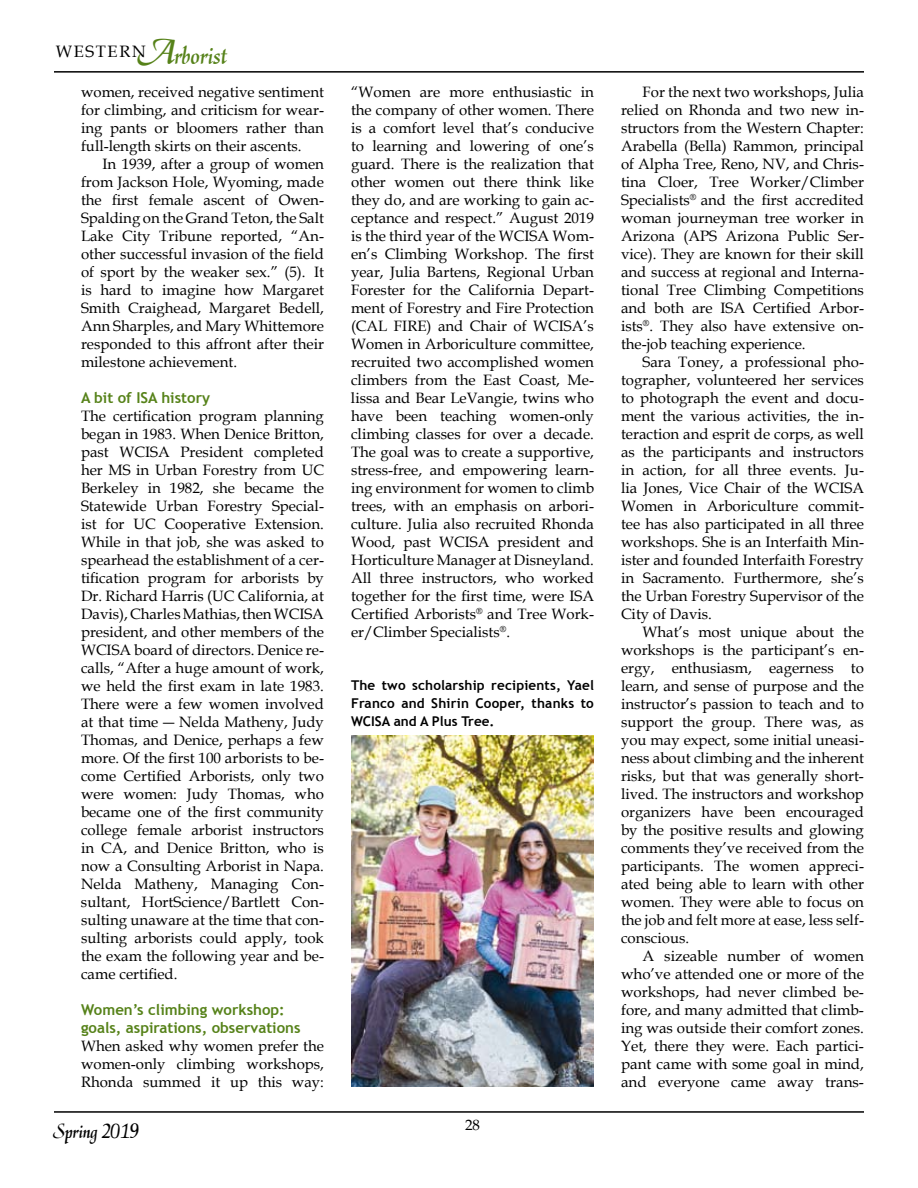
<style>
.page{position:relative;width:918px;height:1188px;background:#fff}
.page>*{position:absolute;margin:0;border:0;box-sizing:border-box;transform-origin:0 0}
.t1{font:27px "Daniela";color:#568219}
.t2{font:21px "Daniela";color:#000}
.t3{font:16.5px "Book Antiqua";letter-spacing:.1em;color:#000}
.t4{font:15px/18px "Book Antiqua";color:#000;text-align:justify}
.t5{font:700 15px/18px "Trebuchet MS";color:#568219}
.t6{font:700 13.5px/18px "Trebuchet MS";letter-spacing:.015em;color:#000;text-align:justify}
.s1{font-size:36px}
</style>
<div class="page">
<hr style="left:54px;top:71px;width:810px;height:2px;background:#000">
<hr style="left:54px;top:1111px;width:810px;height:2px;background:#000">
<img style="left:351px;top:736px;width:243px;height:351px">
<h1 class="t1" style="left:137px;top:39px;width:91px"><span class="s1">A</span>rborist</h1>
<p class="t3" style="left:56px;top:40px;width:92px">WESTERN</p>
<p class="t4" style="left:81px;top:83px;width:245px">women, received negative sentiment for climbing, and criticism for wear&shy;ing pants or bloomers rather than full-length skirts on their ascents.</p>
<p class="t4" style="left:81px;top:155px;width:245px;text-indent:22px">In 1939, after a group of women from Jackson Hole, Wyoming, made the first female ascent of Owen-Spalding on the Grand Teton, the Salt Lake City Tribune reported, “An&shy;other successful invasion of the field of sport by the weaker sex.” (5). It is hard to imagine how Margaret Smith Craighead, Margaret Bedell, Ann Sharples, and Mary Whittemore responded to this affront after their milestone achievement.</p>
<p class="t5" style="left:81px;top:389px;width:131px">A bit of ISA history</p>
<p class="t4" style="left:81px;top:407px;width:245px;text-align:left">The certification program planning began in 1983. When Denice Britton, past WCISA President completed her MS in Urban Forestry from UC Berkeley in 1982, she became the Statewide Urban Forestry Special&shy;ist for UC Cooperative Extension.<br>While in that job, she was asked to spearhead the establishment of a cer&shy;tification program for arborists by Dr. Richard Harris (UC California, at Davis), Charles Mathias, then WCISA president, and other members of the WCISA board of directors. Denice re&shy;calls, “After a huge amount of work, we held the first exam in late 1983.<br>There were a few women involved at that time ― Nelda Matheny, Judy Thomas, and Denice, perhaps a few more. Of the first 100 arborists to be&shy;come Certified Arborists, only two were women: Judy Thomas, who became one of the first community college female arborist instructors in CA, and Denice Britton, who is now a Consulting Arborist in Napa.<br>Nelda Matheny, Managing Con&shy;sultant, HortScience/Bartlett Con&shy;sulting unaware at the time that con&shy;sulting arborists could apply, took the exam the following year and be&shy;came certified.</p>
<p class="t5" style="left:81px;top:1001px;width:221px">Women’s climbing workshop: goals, aspirations, observations</p>
<p class="t4" style="left:81px;top:1037px;width:244px">When asked why women prefer the women-only climbing workshops, Rhonda summed it up this way:</p>
<h2 class="t2" style="left:53px;top:1119px;width:88px">Spring 2019</h2>
<p class="t4" style="left:351px;top:83px;width:245px">“Women are more enthusiastic in the company of other women. There is a comfort level that’s conducive to learning and lowering of one’s guard. There is the realization that other women out there think like they do, and are working to gain ac&shy;ceptance and respect.” August 2019 is the third year of the WCISA Wom&shy;en’s Climbing Workshop. The first year, Julia Bartens, Regional Urban Forester for the California Depart&shy;ment of Forestry and Fire Protection (CAL FIRE) and Chair of WCISA’s Women in Arboriculture committee, recruited two accomplished women climbers from the East Coast, Me&shy;lissa and Bear LeVangie, twins who have been teaching women-only climbing classes for over a decade.<br>The goal was to create a supportive, stress-free, and empowering learn&shy;ing environment for women to climb trees, with an emphasis on arbori&shy;culture. Julia also recruited Rhonda Wood, past WCISA president and Horticulture Manager at Disneyland.<br>All three instructors, who worked together for the first time, were ISA Certified Arborists<sup>®</sup> and Tree Work&shy;er/Climber Specialists<sup>®</sup>.</p>
<p class="t4" style="left:621px;top:83px;width:245px;text-indent:22px">For the next two workshops, Julia relied on Rhonda and two new in&shy;structors from the Western Chapter:<br>Arabella (Bella) Rammon, principal of Alpha Tree, Reno, NV, and Chris&shy;tina Cloer, Tree Worker/Climber Specialists<sup>®</sup> and the first accredited woman journeyman tree worker in Arizona (APS Arizona Public Ser&shy;vice). They are known for their skill and success at regional and Interna&shy;tional Tree Climbing Competitions and both are ISA Certified Arbor&shy;ists<sup>®</sup>. They also have extensive on&shy;the-job teaching experience.</p>
<p class="t4" style="left:621px;top:353px;width:245px;text-indent:22px">Sara Toney, a professional pho&shy;tographer, volunteered her services to photograph the event and docu&shy;ment the various activities, the in&shy;teraction and esprit de corps, as well as the participants and instructors in action, for all three events. Ju&shy;lia Jones, Vice Chair of the WCISA Women in Arboriculture commit&shy;tee has also participated in all three workshops. She is an Interfaith Min&shy;ister and founded Interfaith Forestry in Sacramento. Furthermore, she’s the Urban Forestry Supervisor of the City of Davis.</p>
<p class="t4" style="left:621px;top:623px;width:245px;text-indent:22px">What’s most unique about the workshops is the participant’s en&shy;ergy, enthusiasm, eagerness to learn, and sense of purpose and the instructor’s passion to teach and to support the group. There was, as you may expect, some initial uneasi&shy;ness about climbing and the inherent risks, but that was generally short&shy;lived. The instructors and workshop organizers have been encouraged by the positive results and glowing comments they’ve received from the participants. The women appreci&shy;ated being able to learn with other women. They were able to focus on the job and felt more at ease, less self&shy;conscious.</p>
<p class="t4" style="left:621px;top:947px;width:245px;text-indent:22px">A sizeable number of women who’ve attended one or more of the workshops, had never climbed be&shy;fore, and many admitted that climb&shy;ing was outside their comfort zones.<br>Yet, there they were. Each partici&shy;pant came with some goal in mind, and everyone came away trans-</p>
<p class="t6" style="left:351px;top:676px;width:244px">The two scholarship recipients, Yael Franco and Shirin Cooper, thanks to WCISA and A Plus Tree.</p>
<p class="t4" style="left:465px;top:1115px;width:16px">28</p>
</div>
